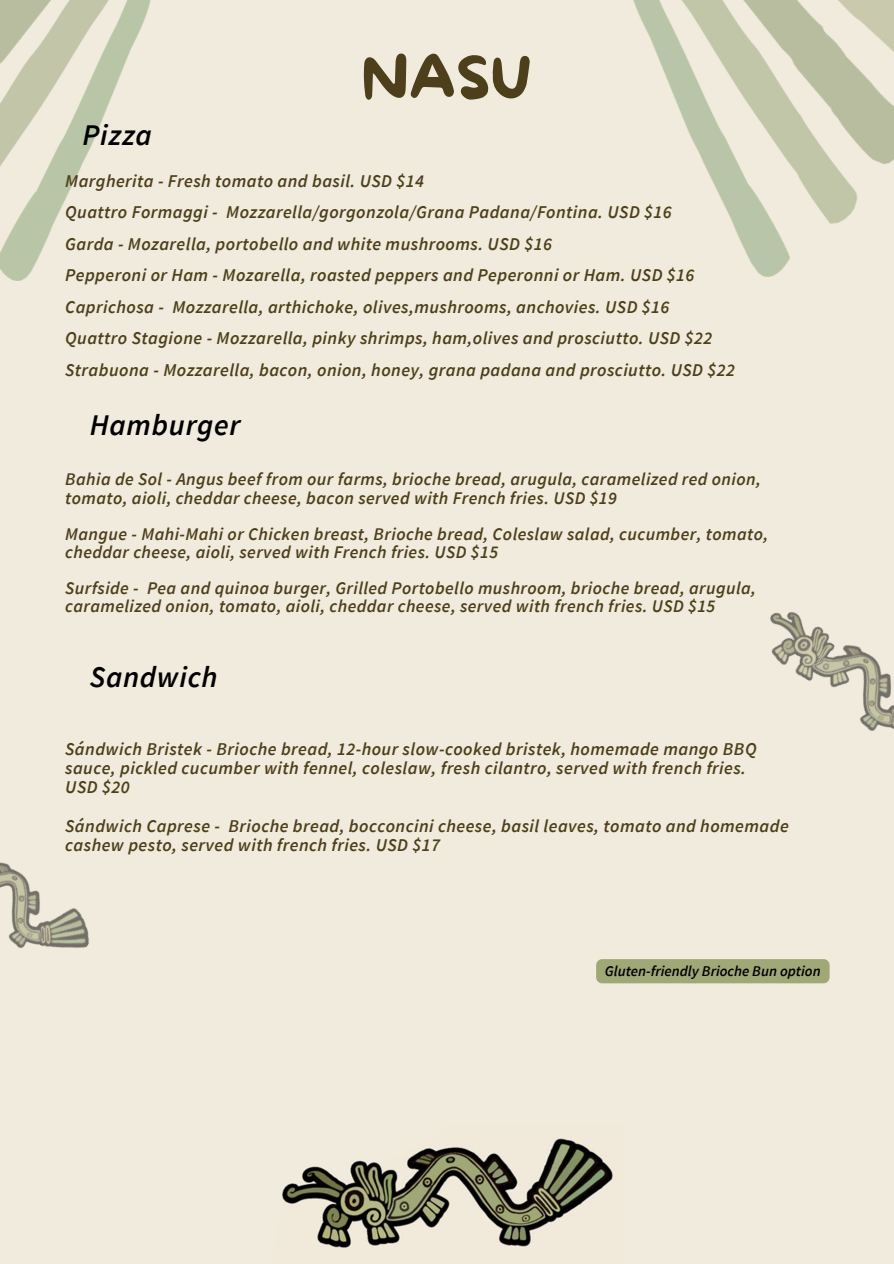
<style>
.page{position:relative;width:894px;height:1264px;background:#fff}
.page>*{position:absolute;margin:0;border:0;box-sizing:border-box;transform-origin:0 0}
.t1{font:59.1px "More Sugar";color:#4d3f1a}
.t2{font:italic 600 30px "Source Sans Pro";letter-spacing:.025em;color:#000}
.t3{font:italic 600 18px/31.5px "Source Sans Pro";letter-spacing:.025em;color:#4d3f1a}
.t4{font:italic 600 17.85px/18px "Source Sans Pro";letter-spacing:.025em;color:#4d3f1a}
.t5{font:italic 600 14.85px "Source Sans Pro";color:#000}
</style>
<div class="page">
<div style="left:0;top:0;width:893px;height:1263px;background:#f0ebdc"></div>
<img style="left:633px;top:0;width:260px;height:276px">
<img style="left:0;top:0;width:151px;height:280px">
<img style="left:282px;top:1138px;width:331px;height:110px">
<div style="left:596px;top:959px;width:233px;height:24px;background:#a0a876;border-radius:6px"></div>
<img style="left:770px;top:612px;width:123px;height:119px">
<img style="left:0;top:862px;width:89px;height:87px">
<h2 class="t2" style="left:82px;top:115px;width:71px">Pizza</h2>
<h1 class="t1" style="left:361px;top:31px;width:172px">NASU</h1>
<p class="t3" style="left:65px;top:164px;width:671px">Margherita - Fresh tomato and basil. USD $14<br>Quattro Formaggi - Mozzarella/gorgonzola/Grana Padana/Fontina. USD $16<br>Garda - Mozarella, portobello and white mushrooms. USD $16<br>Pepperoni or Ham - Mozarella, roasted peppers and Peperonni or Ham. USD $16<br>Caprichosa - Mozzarella, arthichoke, olives,mushrooms, anchovies. USD $16<br>Quattro Stagione - Mozzarella, pinky shrimps, ham,olives and prosciutto. USD $22<br>Strabuona - Mozzarella, bacon, onion, honey, grana padana and prosciutto. USD $22</p>
<h2 class="t2" style="left:90px;top:405px;width:152px">Hamburger</h2>
<p class="t4" style="left:65px;top:470px;width:697px">Bahia de Sol - Angus beef from our farms, brioche bread, arugula, caramelized red onion, tomato, aioli, cheddar cheese, bacon served with French fries. USD $19</p>
<p class="t4" style="left:65px;top:524px;width:704px">Mangue - Mahi-Mahi or Chicken breast, Brioche bread, Coleslaw salad, cucumber, tomato, cheddar cheese, aioli, served with French fries. USD $15</p>
<p class="t4" style="left:65px;top:578px;width:692px">Surfside - Pea and quinoa burger, Grilled Portobello mushroom, brioche bread, arugula, caramelized onion, tomato, aioli, cheddar cheese, served with french fries. USD $15</p>
<h2 class="t2" style="left:90px;top:657px;width:129px">Sandwich</h2>
<p class="t3" style="left:65px;top:739px;width:692px;line-height:19.2px">Sándwich Bristek - Brioche bread, 12-hour slow-cooked bristek, homemade mango BBQ sauce, pickled cucumber with fennel, coleslaw, fresh cilantro, served with french fries.<br>USD $20</p>
<p class="t3" style="left:65px;top:815px;width:724px;line-height:19.2px">Sándwich Caprese - Brioche bread, bocconcini cheese, basil leaves, tomato and homemade cashew pesto, served with french fries. USD $17</p>
<p class="t5" style="left:604px;top:961px;width:217px">Gluten-friendly Brioche Bun option</p>
</div>
